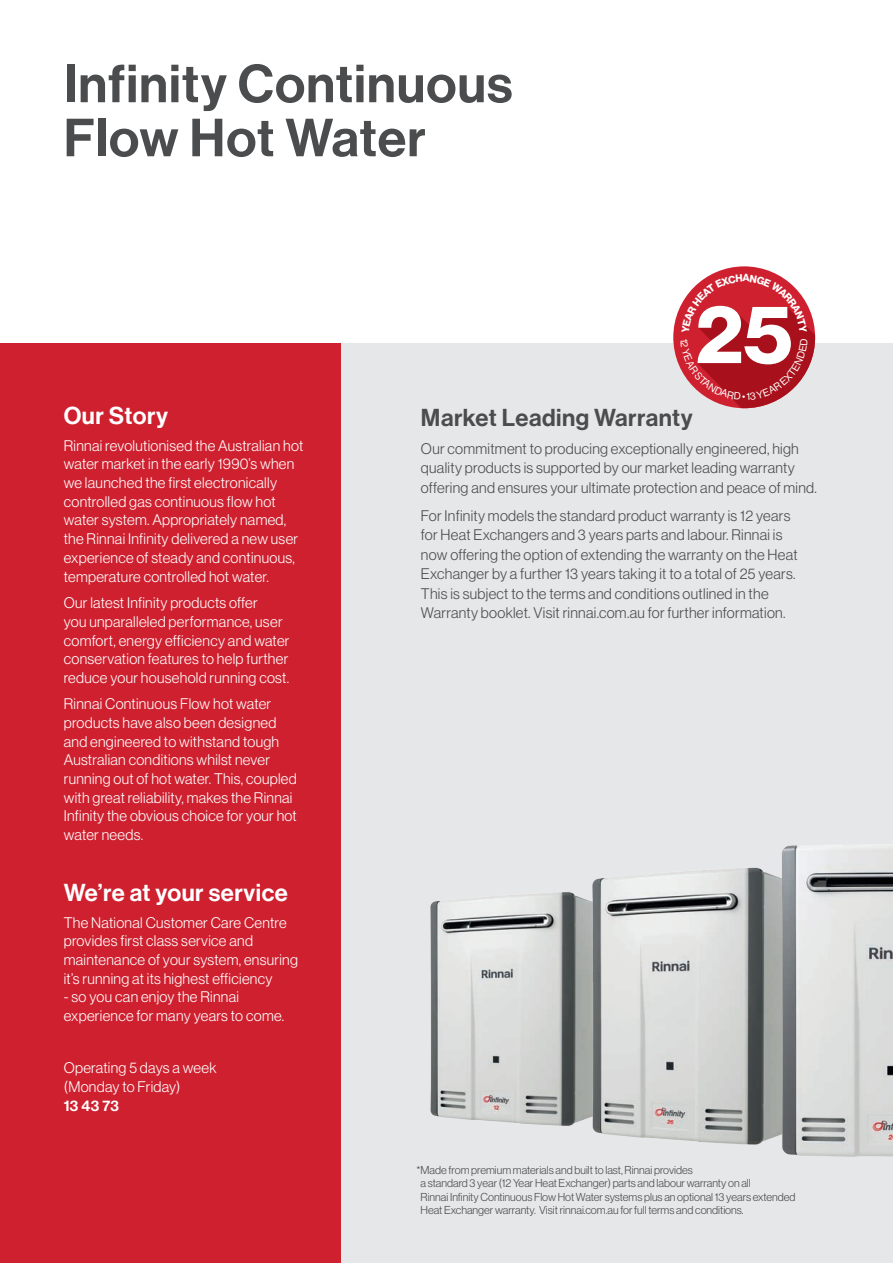
<style>
.page{position:relative;width:893px;height:1263px;background:#fff}
.page>*{position:absolute;margin:0;border:0;box-sizing:border-box;transform-origin:0 0}
.t1{font:500 52.5px/54px "Haas Grot Disp 65";letter-spacing:.02em;color:#4b4c4d}
.t2{font:500 24px "Haas Grot Disp 65";letter-spacing:.02em;color:#fff}
.t3{font:500 24px "Haas Grot Disp 65";letter-spacing:.02em;color:#4b4c4d}
.t4{font:300 15px/18.8px "Haas Grot Disp 45";letter-spacing:.02em;color:#fff}
.t5{font:300 15px/19.5px "Haas Grot Disp 45";letter-spacing:.02em;color:#4b4c4d}
.t6{font:500 15px "Haas Grot Disp 65";color:#fff}
.t7{font:300 11.25px/13.5px "Haas Grot Disp 45";color:#4b4c4d}
</style>
<div class="page">
<div style="left:0;top:343px;width:893px;height:920px;background:#e6e7e9"></div>
<img style="left:430px;top:892px;width:150px;height:234px">
<img style="left:580px;top:867px;width:194px;height:278px">
<img style="left:774px;top:845px;width:119px;height:312px">
<div style="left:0;top:343px;width:340px;height:920px;background:#cf202f"></div>
<div style="left:673px;top:266px;width:142px;height:142px;background:#cf202f;border-radius:50%"></div>
<svg style="left:680px;top:274px;width:135px;height:134px"></svg>
<h1 class="t1" style="left:64px;top:58px;width:450px">Infinity Continuous<br>Flow Hot Water</h1>
<h2 class="t2" style="left:64px;top:401px;width:106px">Our Story</h2>
<p class="t4" style="left:64px;top:436px;width:241px">Rinnai revolutionised the Australian hot water market in the early 1990’s when we launched the first electronically controlled gas continuous flow hot water system. Appropriately named, the Rinnai Infinity delivered a new user experience of steady and continuous, temperature controlled hot water.</p>
<p class="t4" style="left:64px;top:594px;width:227px">Our latest Infinity products offer<br>you unparalleled performance, user comfort, energy efficiency and water conservation features to help further reduce your household running cost.</p>
<p class="t4" style="left:64px;top:695px;width:235px">Rinnai Continuous Flow hot water products have also been designed and engineered to withstand tough Australian conditions whilst never running out of hot water. This, coupled with great reliability, makes the Rinnai Infinity the obvious choice for your hot water needs.</p>
<h2 class="t2" style="left:64px;top:878px;width:226px">We’re at your service</h2>
<p class="t4" style="left:64px;top:913px;width:236px">The National Customer Care Centre provides first class service and maintenance of your system, ensuring it’s running at its highest efficiency</p>
<p class="t4" style="left:64px;top:988px;width:222px">- so you can enjoy the Rinnai experience for many years to come.</p>
<p class="t4" style="left:64px;top:1059px;width:154px">Operating 5 days a week (Monday to Friday)</p>
<p class="t6" style="left:64px;top:1097px;width:57px">13 43 73</p>
<h2 class="t3" style="left:421px;top:403px;width:273px">Market Leading Warranty</h2>
<p class="t5" style="left:421px;top:439px;width:397px">Our commitment to producing exceptionally engineered, high quality products is supported by our market leading warranty offering and ensures your ultimate protection and peace of mind.</p>
<p class="t5" style="left:421px;top:506px;width:378px">For Infinity models the standard product warranty is 12 years for Heat Exchangers and 3 years parts and labour. Rinnai is now offering the option of extending the warranty on the Heat Exchanger by a further 13 years taking it to a total of 25 years.<br>This is subject to the terms and conditions outlined in the Warranty booklet. Visit rinnai.com.au for further information.</p>
<p class="t7" style="left:421px;top:1163px;width:376px;text-indent:-4px">*Made from premium materials and built to last, Rinnai provides<br>a standard 3 year (12 Year Heat Exchanger) parts and labour warranty on all<br>Rinnai Infinity Continuous Flow Hot Water systems plus an optional 13 years extended Heat Exchanger warranty. Visit rinnai.com.au for full terms and conditions.</p>
</div>
